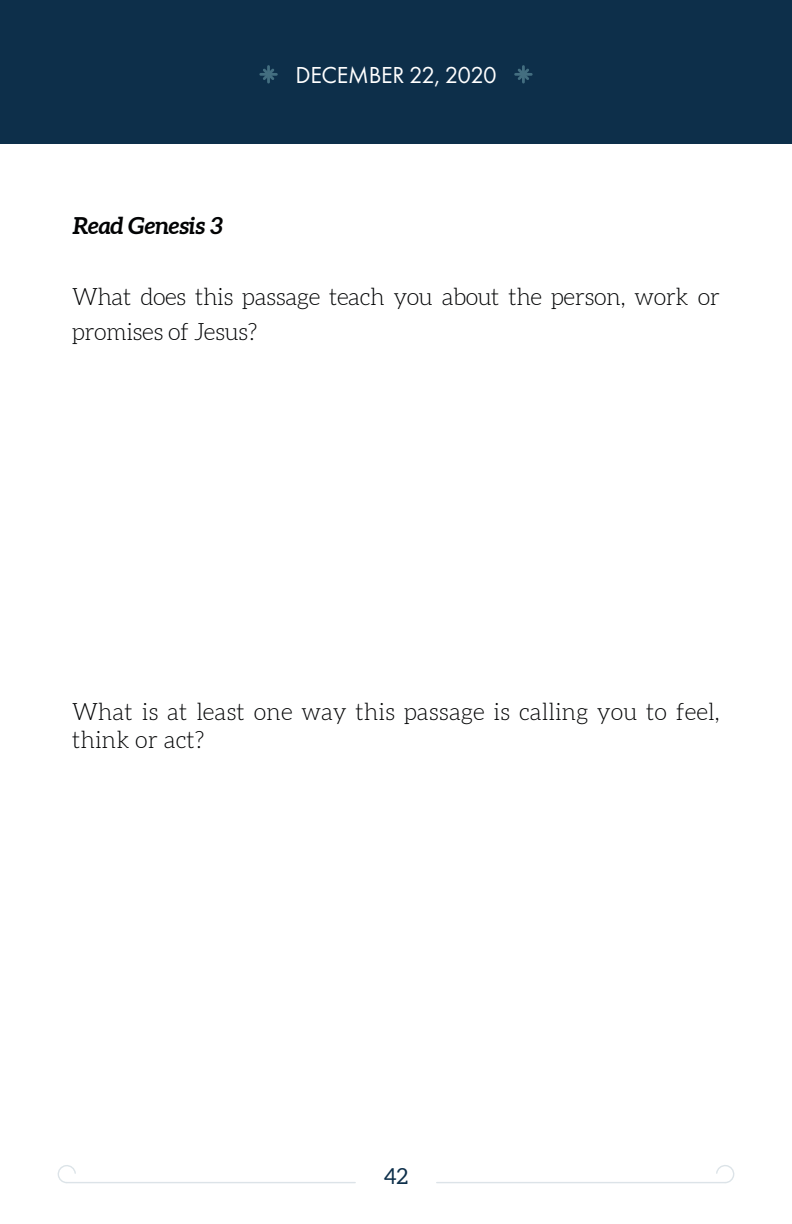
<style>
.page{position:relative;width:792px;height:1224px;background:#fff}
.page>*{position:absolute;margin:0;border:0;box-sizing:border-box;transform-origin:0 0}
.t1{font:24px "Futura PT";letter-spacing:-.01em;color:#fff}
.t2{font:300 23.6px/35.2px "Aleo";letter-spacing:-.02em;color:#020304}
.t3{font:300 23.6px/28.2px "Aleo";color:#020304}
.t4{font:italic 700 23.6px "Aleo";letter-spacing:-.02em;color:#020304}
.t5{font:22px "Aleo";color:#0d2f4a}
</style>
<div class="page">
<div style="left:0;top:0;width:792px;height:144px;background:#0d2f4a"></div>
<svg style="left:715px;top:1165px;width:19px;height:19px"></svg>
<hr style="left:437px;top:1182px;width:288px;height:1px;background:#35627b">
<svg style="left:58px;top:1165px;width:19px;height:19px"></svg>
<hr style="left:67px;top:1182px;width:288px;height:1px;background:#35627b">
<svg style="left:515px;top:66px;width:17px;height:17px"></svg>
<hr style="left:522px;top:67px;width:3px;height:15px;background:#436e80">
<svg style="left:260px;top:66px;width:17px;height:17px"></svg>
<hr style="left:267px;top:67px;width:3px;height:15px;background:#436e80">
<p class="t4" style="left:72px;top:211px;width:153px">Read Genesis 3</p>
<p class="t1" style="left:295px;top:61px;width:203px">DECEMBER 22, 2020</p>
<p class="t2" style="left:72px;top:281px;width:649px">What does this passage teach you about the person, work or promises of Jesus?</p>
<p class="t3" style="left:72px;top:700px;width:650px">What is at least one way this passage is calling you to feel, think or act?</p>
<p class="t5" style="left:384px;top:1163px;width:26px">42</p>
</div>
